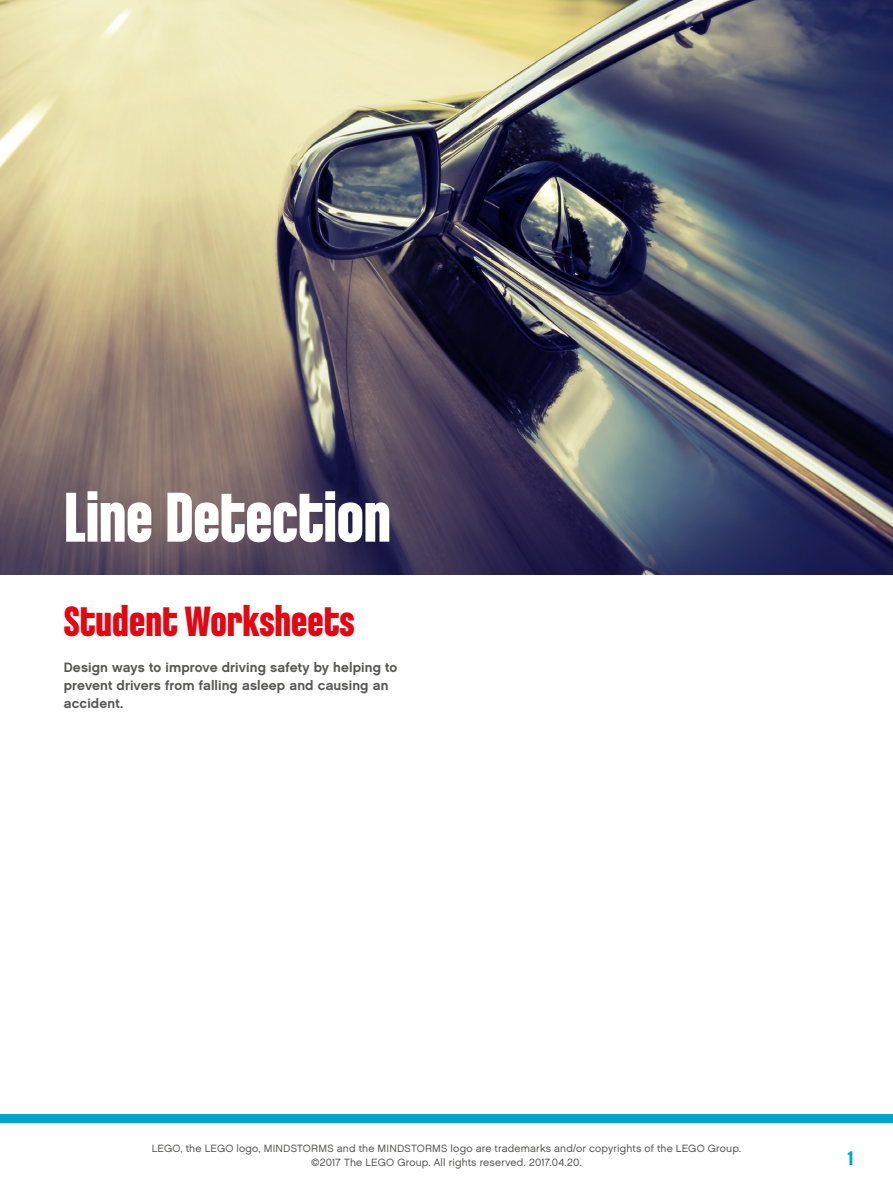
<style>
.page{position:relative;width:893px;height:1191px;background:#fff}
.page>*{position:absolute;margin:0;border:0;box-sizing:border-box;transform-origin:0 0}
.t1{font:700 75px "LEGO Chalet Comprime 80";letter-spacing:-.01em;color:#fff}
.t2{font:700 45px "LEGO Chalet Comprime 80";color:#e30613}
.t3{font:700 21px "LEGO Chalet Comprime 80";color:#00a5c8}
.t4{font:700 13.5px/18px "LEGO Chalet 60";letter-spacing:.01em;color:#575756}
.t5{font:10.5px/13.5px "LEGO Chalet 60";letter-spacing:.015em;color:#575756;text-align:center}
</style>
<div class="page">
<div style="left:0;top:1114px;width:893px;height:9px;background:#00a5c8"></div>
<img style="left:0;top:0;width:893px;height:574px">
<h1 class="t1" style="left:64px;top:473px;width:329px">Line Detection</h1>
<h2 class="t2" style="left:64px;top:594px;width:292px">Student Worksheets</h2>
<p class="t4" style="left:64px;top:657px;width:335px">Design ways to improve driving safety by helping to prevent drivers from falling asleep and causing an accident.</p>
<p class="t5" style="left:152px;top:1141px;width:591px">LEGO, the LEGO logo, MINDSTORMS and the MINDSTORMS logo are trademarks and/or copyrights of the LEGO Group. ©2017 The LEGO Group. All rights reserved. 2017.04.20.</p>
<h3 class="t3" style="left:842px;top:1146px;width:18px">6 21</h3>
</div>
